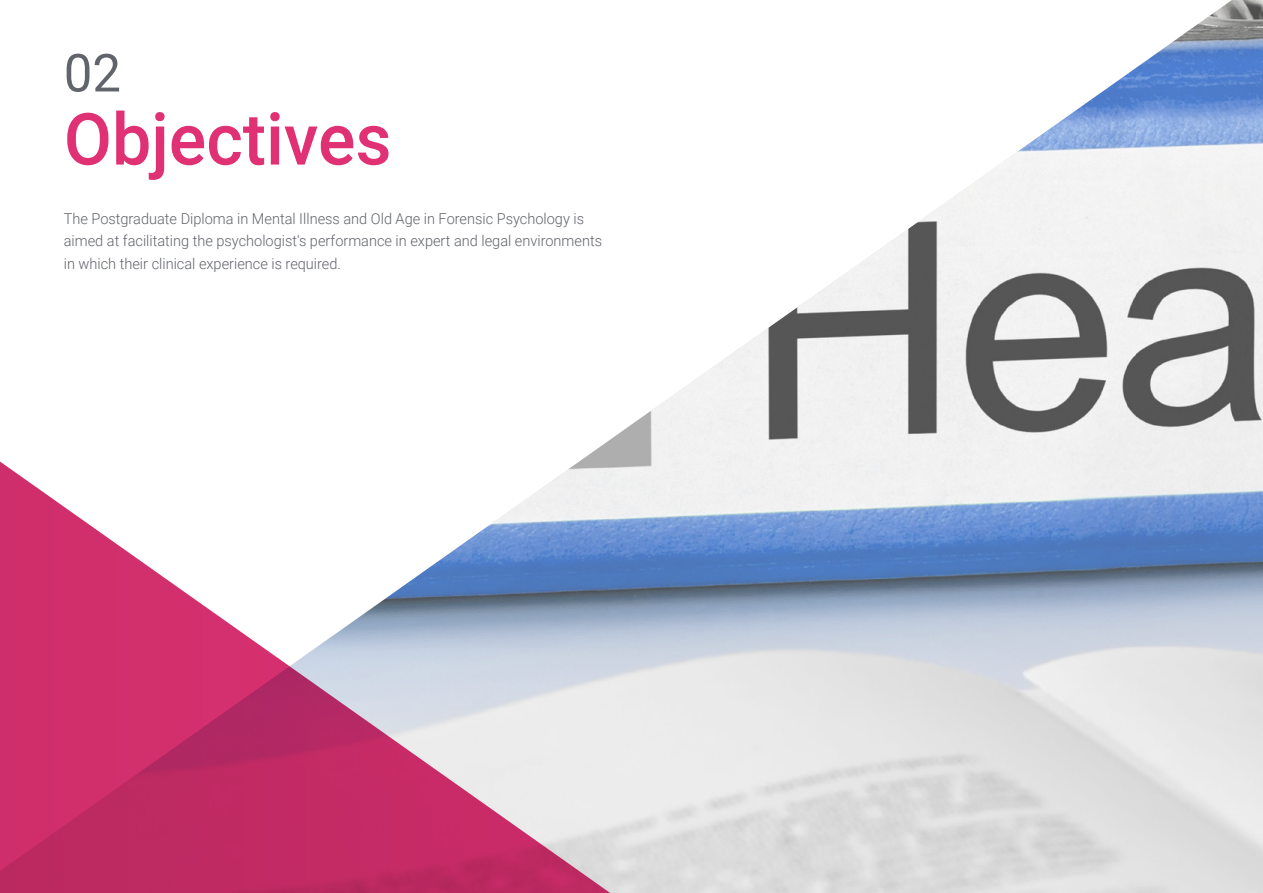
<style>
.page{position:relative;width:1263px;height:893px;background:#fff}
.page>*{position:absolute;margin:0;border:0;box-sizing:border-box;transform-origin:0 0}
.t1{font:500 72px "Roboto";color:#df3174}
.t2{font:52.5px "Roboto";color:#61646a}
.t3{font:300 15px/22.5px "Roboto";color:#61646a}
</style>
<div class="page">
<img style="left:601px;top:0;width:662px;height:893px">
<svg style="left:0;top:446px;width:640px;height:447px"></svg>
<h2 class="t2" style="left:64px;top:36px;width:59px">02</h2>
<h1 class="t1" style="left:64px;top:89px;width:329px">Objectives</h1>
<p class="t3" style="left:64px;top:207px;width:540px">The Postgraduate Diploma in Mental Illness and Old Age in Forensic Psychology is aimed at facilitating the psychologist's performance in expert and legal environments in which their clinical experience is required.</p>
</div>
